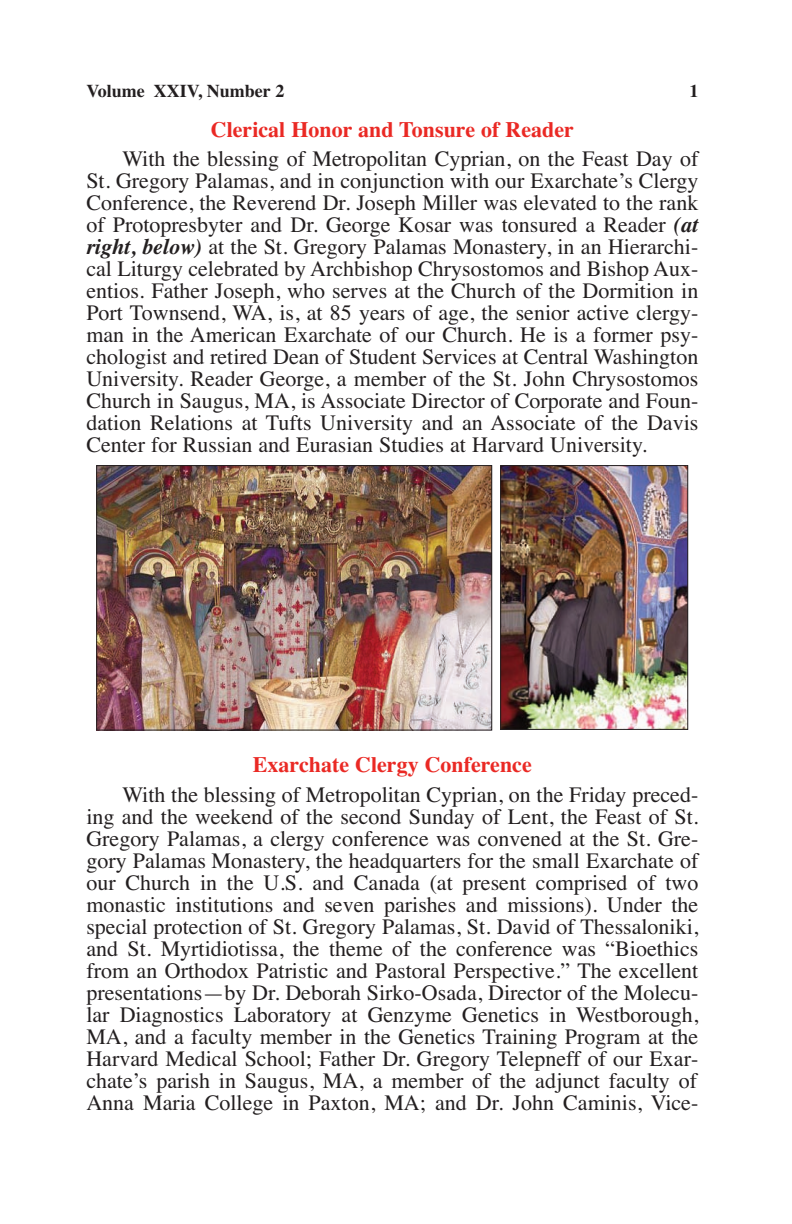
<style>
.page{position:relative;width:792px;height:1224px;background:#fff}
.page>*{position:absolute;margin:0;border:0;box-sizing:border-box;transform-origin:0 0}
.t1{font:22px/22px "Times";color:#231f20;text-align:justify}
.t2{font:700 22px "Times";color:#ea2924}
.t3{font:700 18px "Times";color:#231f20}
.s1{font-weight:700;font-style:italic}
</style>
<div class="page">
<img style="left:98px;top:467px;width:392px;height:261px">
<div style="left:96px;top:465px;width:396px;height:265px;border:1px solid #231f20"></div>
<img style="left:502px;top:467px;width:184px;height:261px">
<div style="left:500px;top:465px;width:188px;height:265px;border:1px solid #231f20"></div>
<p class="t3" style="left:86px;top:80px;width:200px">Volume XXIV, Number 2</p>
<p class="t3" style="left:689px;top:80px;width:10px">1</p>
<p class="t2" style="left:211px;top:116px;width:365px">Clerical Honor and Tonsure of Reader</p>
<p class="t1" style="left:86px;top:148px;width:614px;text-indent:36px">With the blessing of Metropolitan Cyprian, on the Feast Day of St. Gregory Palamas, and in conjunction with our Exarchate’s Clergy Conference, the Reverend Dr. Joseph Miller was elevated to the rank of Protopresbyter and Dr. George Kosar was tonsured a Reader <span class="s1">(at right, below)</span> at the St. Gregory Palamas Monastery, in an Hierarchi&shy;cal Liturgy celebrated by Archbishop Chrysostomos and Bishop Aux&shy;entios. Father Joseph, who serves at the Church of the Dormition in Port Townsend, WA, is, at 85 years of age, the senior active clergy&shy;man in the American Exarchate of our Church. He is a former psy&shy;chologist and retired Dean of Student Services at Central Washington University. Reader George, a member of the St. John Chrysostomos Church in Saugus, MA, is Associate Director of Corporate and Foun&shy;dation Relations at Tufts University and an Associate of the Davis Center for Russian and Eurasian Studies at Harvard University.</p>
<p class="t2" style="left:253px;top:752px;width:280px">Exarchate Clergy Conference</p>
<p class="t1" style="left:86px;top:783px;width:614px;text-indent:36px">With the blessing of Metropolitan Cyprian, on the Friday preced&shy;ing and the weekend of the second Sunday of Lent, the Feast of St.<br>Gregory Palamas, a clergy conference was convened at the St. Gre&shy;gory Palamas Monastery, the headquarters for the small Exarchate of our Church in the U.S. and Canada (at present comprised of two monastic institutions and seven parishes and missions). Under the special protection of St. Gregory Palamas, St. David of Thessaloniki, and St. Myrtidiotissa, the theme of the conference was “Bioethics from an Orthodox Patristic and Pastoral Perspective.” The excellent presentations—by Dr. Deborah Sirko-Osada, Director of the Molecu&shy;lar Diagnostics Laboratory at Genzyme Genetics in Westborough, MA, and a faculty member in the Genetics Training Program at the Harvard Medical School; Father Dr. Gregory Telepneff of our Exar&shy;chate’s parish in Saugus, MA, a member of the adjunct faculty of Anna Maria College in Paxton, MA; and Dr. John Caminis, Vice-</p>
</div>
